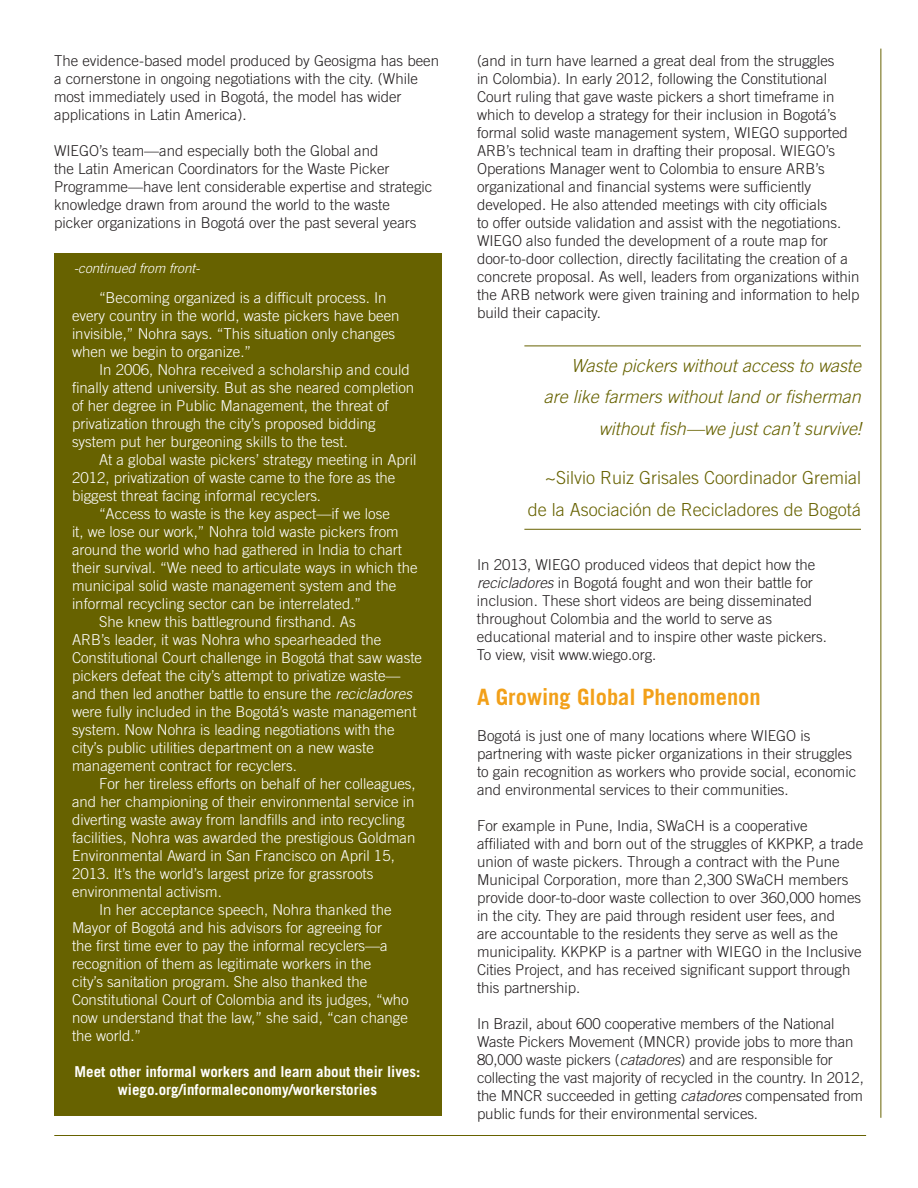
<style>
.page{position:relative;width:918px;height:1188px;background:#fff}
.page>*{position:absolute;margin:0;border:0;box-sizing:border-box;transform-origin:0 0}
.t1{font:700 22.5px "Trade Gothic";color:#f2a019}
.t2{font:italic 300 18px/31.5px "Trade Gothic";color:#676200;text-align:right}
.t3{font:300 18px/31.5px "Trade Gothic";color:#676200;text-align:right}
.t4{font:300 15px/18px "Trade Gothic";color:#231f20}
.t5{font:300 15px/18px "Trade Gothic";color:#fff}
.t6{font:700 15px/18px "Trade Gothic";color:#fff;text-align:center}
.t7{font:italic 300 13.5px "Trade Gothic";color:#fff}
.s1{font-style:italic}
</style>
<div class="page">
<hr style="left:54px;top:1135px;width:812px;height:1px;background:#676200">
<hr style="left:881px;top:49px;width:1px;height:1069px;background:#676200">
<div style="left:54px;top:254px;width:387px;height:862px;background:#676200"></div>
<hr style="left:524px;top:346px;width:337px;height:1px;background:#676200">
<hr style="left:524px;top:529px;width:337px;height:1px;background:#676200">
<p class="t4" style="left:54px;top:52px;width:387px">The evidence-based model produced by Geosigma has been a cornerstone in ongoing negotiations with the city. (While most immediately used in Bogotá, the model has wider applications in Latin America).</p>
<p class="t4" style="left:54px;top:142px;width:380px">WIEGO’s team—and especially both the Global and<br>the Latin American Coordinators for the Waste Picker Programme—have lent considerable expertise and strategic knowledge drawn from around the world to the waste picker organizations in Bogotá over the past several years</p>
<p class="t7" style="left:74px;top:264px;width:127px">-continued from front-</p>
<p class="t5" style="left:72px;top:290px;width:329px;text-indent:27px">“Becoming organized is a difficult process. In every country in the world, waste pickers have been invisible,” Nohra says. “This situation only changes when we begin to organize.”</p>
<p class="t5" style="left:72px;top:362px;width:344px;text-indent:27px">In 2006, Nohra received a scholarship and could finally attend university. But as she neared completion of her degree in Public Management, the threat of privatization through the city’s proposed bidding system put her burgeoning skills to the test.</p>
<p class="t5" style="left:99px;top:452px;width:319px">At a global waste pickers’ strategy meeting in April</p>
<p class="t5" style="left:72px;top:470px;width:325px">2012, privatization of waste came to the fore as the</p>
<p class="t5" style="left:72px;top:488px;width:251px">biggest threat facing informal recyclers.</p>
<p class="t5" style="left:99px;top:506px;width:292px">“Access to waste is the key aspect—if we lose</p>
<p class="t5" style="left:72px;top:524px;width:328px">it, we lose our work,” Nohra told waste pickers from</p>
<p class="t5" style="left:72px;top:542px;width:332px">around the world who had gathered in India to chart</p>
<p class="t5" style="left:72px;top:560px;width:347px">their survival. “We need to articulate ways in which the</p>
<p class="t5" style="left:72px;top:578px;width:326px">municipal solid waste management system and the</p>
<p class="t5" style="left:72px;top:596px;width:291px">informal recycling sector can be interrelated.”</p>
<p class="t5" style="left:99px;top:614px;width:258px">She knew this battleground firsthand. As</p>
<p class="t5" style="left:72px;top:632px;width:311px">ARB’s leader, it was Nohra who spearheaded the</p>
<p class="t5" style="left:72px;top:650px;width:352px">Constitutional Court challenge in Bogotá that saw waste</p>
<p class="t5" style="left:72px;top:668px;width:330px">pickers defeat the city’s attempt to privatize waste—</p>
<p class="t5" style="left:72px;top:686px;width:342px">and then led another battle to ensure the <span class="s1">recicladores</span></p>
<p class="t5" style="left:72px;top:704px;width:346px">were fully included in the Bogotá’s waste management</p>
<p class="t5" style="left:72px;top:722px;width:324px">system. Now Nohra is leading negotiations with the</p>
<p class="t5" style="left:72px;top:740px;width:303px">city’s public utilities department on a new waste</p>
<p class="t5" style="left:72px;top:758px;width:226px">management contract for recyclers.</p>
<p class="t5" style="left:99px;top:776px;width:318px">For her tireless efforts on behalf of her colleagues,</p>
<p class="t5" style="left:72px;top:794px;width:344px">and her championing of their environmental service in</p>
<p class="t5" style="left:72px;top:812px;width:334px">diverting waste away from landfills and into recycling</p>
<p class="t5" style="left:72px;top:830px;width:345px">facilities, Nohra was awarded the prestigious Goldman</p>
<p class="t5" style="left:72px;top:848px;width:324px">Environmental Award in San Francisco on April 15,</p>
<p class="t5" style="left:72px;top:866px;width:303px">2013. It’s the world’s largest prize for grassroots</p>
<p class="t5" style="left:72px;top:884px;width:151px">environmental activism.</p>
<p class="t5" style="left:99px;top:902px;width:294px">In her acceptance speech, Nohra thanked the</p>
<p class="t5" style="left:72px;top:920px;width:312px">Mayor of Bogotá and his advisors for agreeing for</p>
<p class="t5" style="left:72px;top:938px;width:317px">the first time ever to pay the informal recyclers—a</p>
<p class="t5" style="left:72px;top:956px;width:301px">recognition of them as legitimate workers in the</p>
<p class="t5" style="left:72px;top:974px;width:297px">city’s sanitation program. She also thanked the</p>
<p class="t5" style="left:72px;top:992px;width:338px">Constitutional Court of Colombia and its judges, “who</p>
<p class="t5" style="left:72px;top:1010px;width:337px">now understand that the law,” she said, “can change</p>
<p class="t5" style="left:72px;top:1028px;width:71px">the world.”</p>
<p class="t6" style="left:75px;top:1064px;width:347px">Meet other informal workers and learn about their lives: wiego.org/informaleconomy/workerstories</p>
<p class="t4" style="left:477px;top:52px;width:384px">(and in turn have learned a great deal from the struggles<br>in Colombia). In early 2012, following the Constitutional Court ruling that gave waste pickers a short timeframe in which to develop a strategy for their inclusion in Bogotá’s formal solid waste management system, WIEGO supported ARB’s technical team in drafting their proposal. WIEGO’s Operations Manager went to Colombia to ensure ARB’s organizational and financial systems were sufficiently developed. He also attended meetings with city officials<br>to offer outside validation and assist with the negotiations.<br>WIEGO also funded the development of a route map for door-to-door collection, directly facilitating the creation of a concrete proposal. As well, leaders from organizations within the ARB network were given training and information to help build their capacity.</p>
<p class="t2" style="left:544px;top:351px;width:319px">Waste pickers without access to waste are like farmers without land or fisherman without fish—we just can’t survive!</p>
<p class="t3" style="left:528px;top:463px;width:335px">~Silvio Ruiz Grisales Coordinador Gremial de la Asociación de Recicladores de Bogotá</p>
<p class="t4" style="left:477px;top:556px;width:352px">In 2013, WIEGO produced videos that depict how the <span class="s1">recicladores</span> in Bogotá fought and won their battle for inclusion. These short videos are being disseminated throughout Colombia and the world to serve as educational material and to inspire other waste pickers.<br>To view, visit www.wiego.org.</p>
<h1 class="t1" style="left:477px;top:688px;width:285px">A Growing Global Phenomenon</h1>
<p class="t4" style="left:477px;top:727px;width:381px">Bogotá is just one of many locations where WIEGO is partnering with waste picker organizations in their struggles to gain recognition as workers who provide social, economic and environmental services to their communities.</p>
<p class="t4" style="left:477px;top:817px;width:388px">For example in Pune, India, SWaCH is a cooperative affiliated with and born out of the struggles of KKPKP, a trade union of waste pickers. Through a contract with the Pune Municipal Corporation, more than 2,300 SWaCH members provide door-to-door waste collection to over 360,000 homes in the city. They are paid through resident user fees, and<br>are accountable to the residents they serve as well as the municipality. KKPKP is a partner with WIEGO in the Inclusive Cities Project, and has received significant support through this partnership.</p>
<p class="t4" style="left:477px;top:1015px;width:388px">In Brazil, about 600 cooperative members of the National Waste Pickers Movement (MNCR) provide jobs to more than 80,000 waste pickers (<span class="s1">catadores</span>) and are responsible for collecting the vast majority of recycled in the country. In 2012, the MNCR succeeded in getting <span class="s1">catadores</span> compensated from public funds for their environmental services.</p>
</div>
